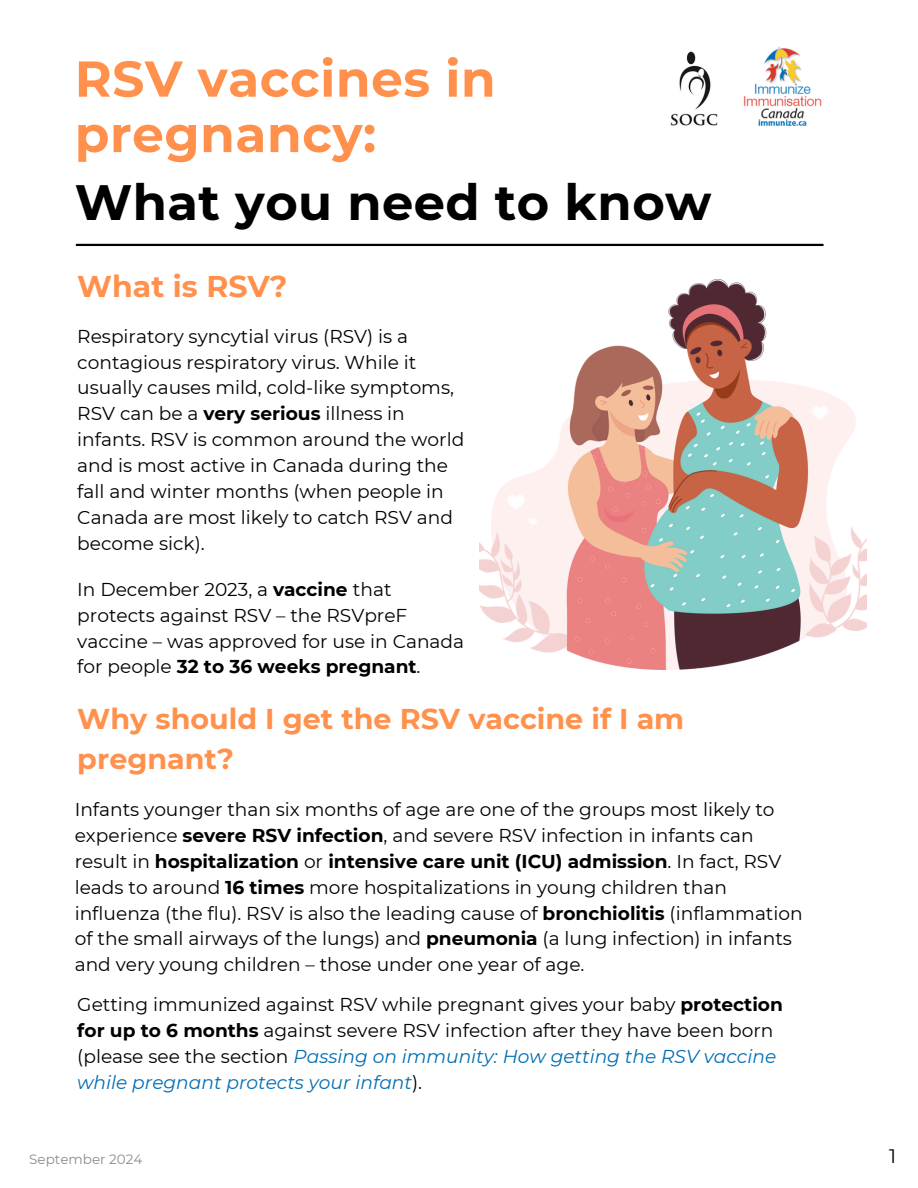
<style>
.page{position:relative;width:918px;height:1188px;background:#fff}
.page>*{position:absolute;margin:0;border:0;box-sizing:border-box;transform-origin:0 0}
.t1{font:700 50.25px/55.5px "Montserrat";letter-spacing:.01em;color:#ff914d}
.t2{font:700 49.5px "Montserrat";letter-spacing:.01em;color:#000}
.t3{font:700 30px "Montserrat";color:#ff914d}
.t4{font:700 28.65px/39.5px "Montserrat";color:#ff914d}
.t5{font:19.5px "Montserrat";color:#000}
.t6{font:18.6px/25.8px "Montserrat";color:#000}
.t7{font:13.5px "Montserrat";color:#898d8d}
.s1{font-weight:700}
.s2{font-style:italic;color:#006eb4}
</style>
<div class="page">
<hr style="left:77px;top:244px;width:746px;height:2px;background:#000">
<img style="left:480px;top:280px;width:387px;height:390px">
<img style="left:743px;top:47px;width:79px;height:79px">
<img style="left:670px;top:51px;width:48px;height:75px">
<p class="t1" style="left:75px;top:51px;width:422px">RSV vaccines in pregnancy:</p>
<p class="t2" style="left:75px;top:172px;width:638px">What you need to know</p>
<h1 class="t3" style="left:77px;top:268px;width:212px">What is RSV?</h1>
<h2 class="t6" style="left:77px;top:323px;width:388px">Respiratory syncytial virus (RSV) is a contagious respiratory virus. While it usually causes mild, cold-like symptoms, RSV can be a <span class="s1">very serious</span> illness in infants. RSV is common around the world and is most active in Canada during the fall and winter months (when people in Canada are most likely to catch RSV and become sick).</h2>
<h3 class="t6" style="left:77px;top:576px;width:388px">In December 2023, a <span class="s1">vaccine</span> that protects against RSV – the RSVpreF vaccine – was approved for use in Canada for people <span class="s1">32 to 36 weeks pregnant</span>.</h3>
<p class="t4" style="left:77px;top:700px;width:608px">Why should I get the RSV vaccine if I am pregnant?</p>
<h2 class="t6" style="left:75px;top:796px;width:730px">Infants younger than six months of age are one of the groups most likely to experience <span class="s1">severe RSV infection</span>, and severe RSV infection in infants can result in <span class="s1">hospitalization</span> or <span class="s1">intensive care unit (ICU) admission</span>. In fact, RSV leads to around <span class="s1">16 times</span> more hospitalizations in young children than influenza (the flu). RSV is also the leading cause of <span class="s1">bronchiolitis</span> (inflammation of the small airways of the lungs) and <span class="s1">pneumonia</span> (a lung infection) in infants and very young children – those under one year of age.</h2>
<h3 class="t6" style="left:77px;top:992px;width:707px">Getting immunized against RSV while pregnant gives your baby <span class="s1">protection for up to 6 months</span> against severe RSV infection after they have been born (please see the section <span class="s2">Passing on immunity: How getting the RSV vaccine while pregnant protects your infant</span>).</h3>
<h3 class="t7" style="left:29px;top:1151px;width:115px">September 2024</h3>
<h3 class="t5" style="left:889px;top:1145px;width:9px">1</h3>
</div>
